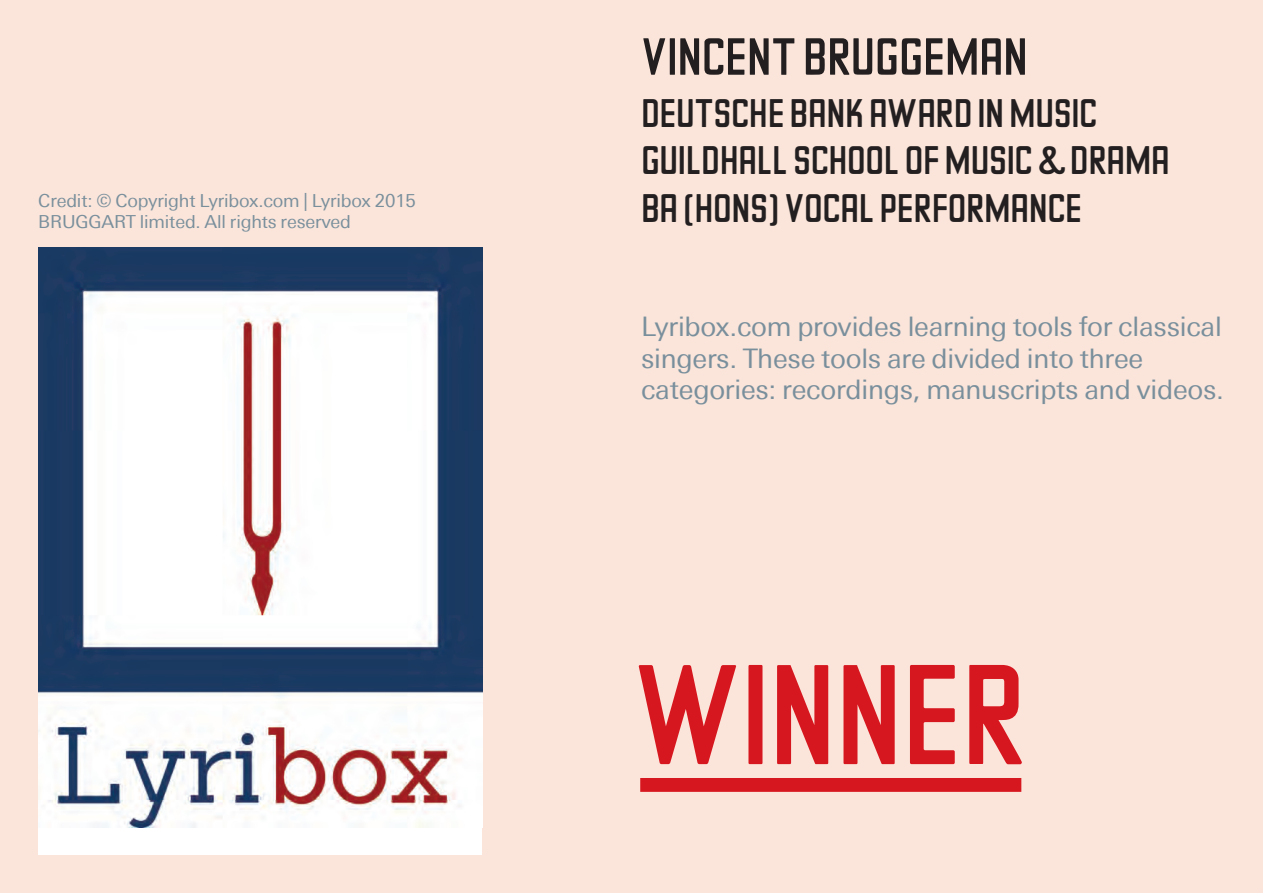
<style>
.page{position:relative;width:1263px;height:893px;background:#fbe5da}
.page>*{position:absolute;margin:0;border:0;box-sizing:border-box;transform-origin:0 0}
.t1{font:138.75px "Berber";letter-spacing:-.01em;color:#d7171f}
.t2{font:51px "Berber";color:#231f20}
.t3{font:39px/47.5px "Berber";letter-spacing:-.01em;color:#231f20}
.t4{font:27px/31.5px "Univers Deutsche Bank";letter-spacing:-.01em;color:#798f9c}
.t5{font:18px/21px "Univers Deutsche Bank";letter-spacing:-.01em;color:#798f9c}
</style>
<div class="page">
<div style="left:38px;top:247px;width:444px;height:608px;background:#fff"></div>
<img style="left:38px;top:247px;width:444px;height:580px">
<div style="left:640px;top:778px;width:381px;height:14px;background:#d7171f"></div>
<p class="t5" style="left:38px;top:190px;width:379px">Credit: © Copyright Lyribox.com | Lyribox 2015<br>BRUGGART limited. All rights reserved</p>
<h2 class="t2" style="left:641px;top:31px;width:260px">VINCENT BRUGGEMAN</h2>
<h3 class="t3" style="left:641px;top:92px;width:268px">DEUTSCHE BANK AWARD</h3>
<h3 class="t3" style="left:641px;top:92px;width:468px;text-indent:336px">IN MUSIC<br>GUILDHALL SCHOOL OF MUSIC &amp; DRAMA<br>BA (HONS) VOCAL PERFORMAN</h3>
<h3 class="t3" style="left:1047px;top:187px;width:32px">CE</h3>
<p class="t4" style="left:641px;top:311px;width:584px">Lyribox.com provides learning tools for classical singers. These tools are divided into three categories: recordings, manuscripts and videos.</p>
<h1 class="t1" style="left:632px;top:646px;width:396px">WINNER</h1>
</div>
